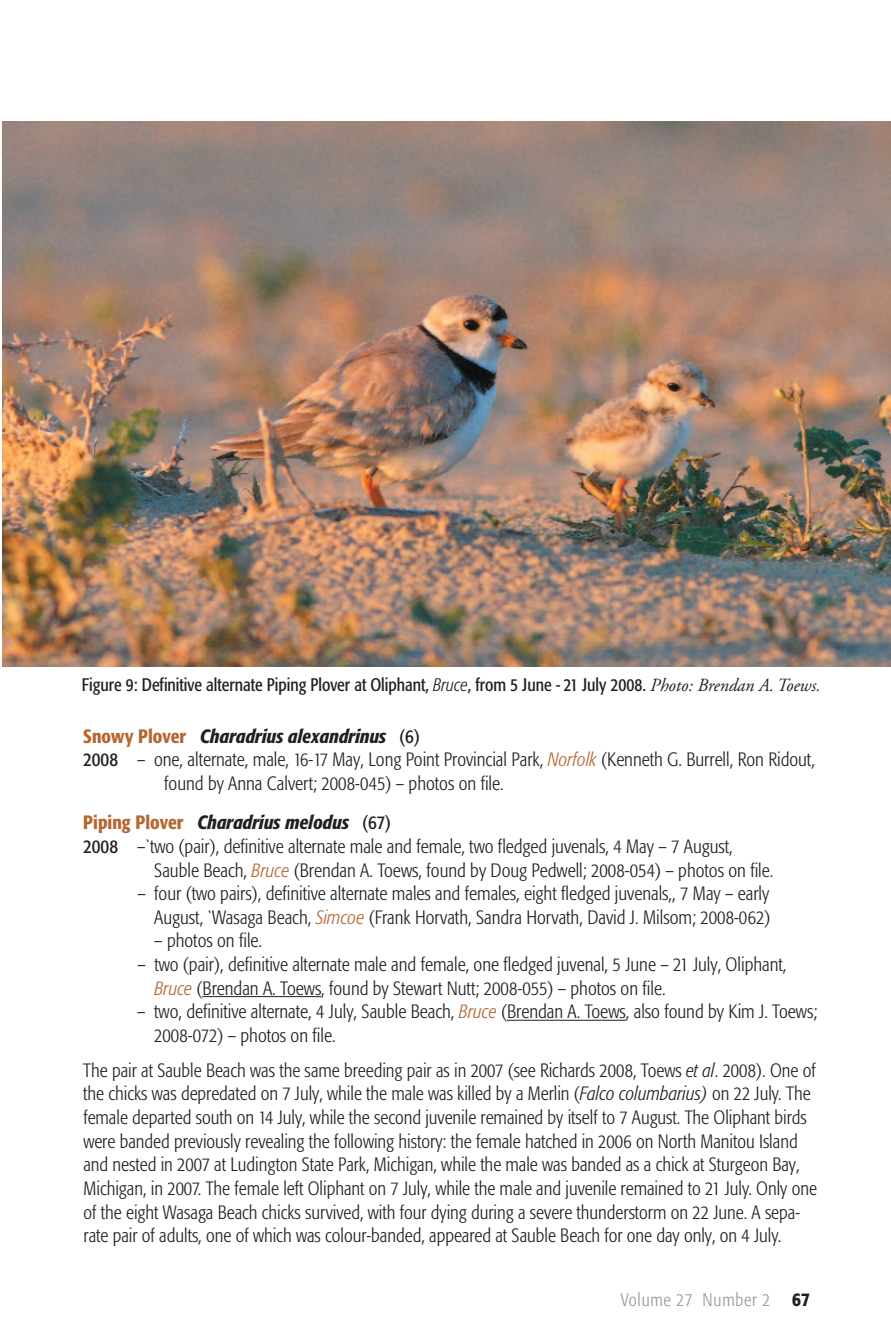
<style>
.page{position:relative;width:891px;height:1337px;background:#fff}
.page>*{position:absolute;margin:0;border:0;box-sizing:border-box;transform-origin:0 0}
.t1{font:300 condensed 19.12px/23.6px "Formata";color:#231f20}
.t2{font:italic 500 condensed 19.12px "Formata";color:#231f20}
.t3{font:condensed 18px "Formata";color:#231f20}
.t4{font:300 condensed 18px "Formata";letter-spacing:.045em;color:#939598}
.s1{font-weight:300;font-style:italic}
.s2{font-family:"Adobe Garamond";font-style:italic;font-stretch:normal;font-size:18.45px}
.s3{font-style:normal;color:#b56730}
.s4{font-weight:400;font-style:normal}
.s5{font-weight:400}
.s6{font-style:italic;color:#b56730}
.s7{font-style:italic}
.s8{font-weight:500;font-size:19.12px;color:#231f20}
</style>
<div class="page">
<hr style="left:202px;top:996px;width:119px;height:1px;background:#231f20">
<hr style="left:507px;top:1019px;width:119px;height:1px;background:#231f20">
<img style="left:2px;top:122px;width:889px;height:545px">
<p class="t3" style="left:82px;top:677px;width:740px">Figure 9: Definitive alternate Piping Plover at Oliphant, <span class="s1">Bruce</span>, from 5 June - 21 July 2008. <span class="s2">Photo: Brendan A.Toews.</span></p>
<p class="t2" style="left:83px;top:728px;width:338px"><span class="s3">Snowy Plover</span> Charadrius alexandrinus <span class="s4">(6)</span></p>
<p class="t1" style="left:83px;top:749px;width:733px"><span class="s5">2008</span> – one, alternate, male, 16-17 May, Long Point Provincial Park, <span class="s6">Norfolk</span> (Kenneth G. Burrell, Ron Ridout,</p>
<p class="t1" style="left:164px;top:773px;width:341px">found by Anna Calvert; 2008-045) – photos on file.</p>
<p class="t2" style="left:83px;top:815px;width:309px"><span class="s3">Piping Plover</span> Charadrius melodus <span class="s4">(67)</span></p>
<p class="t1" style="left:83px;top:836px;width:651px"><span class="s5">2008</span> –`two (pair), definitive alternate male and female, two fledged juvenals, 4 May – 7 August,</p>
<p class="t1" style="left:154px;top:859px;width:621px">Sauble Beach, <span class="s6">Bruce</span> (Brendan A. Toews, found by Doug Pedwell; 2008-054) – photos on file.</p>
<p class="t1" style="left:137px;top:883px;width:635px;text-align:right">– four (two pairs), definitive alternate males and females, eight fledged juvenals,, 7 May – early<br>August, `Wasaga Beach, <span class="s6">Simcoe</span> (Frank Horvath, Sandra Horvath, David J. Milsom; 2008-062)</p>
<p class="t1" style="left:154px;top:930px;width:109px">– photos on file.</p>
<p class="t1" style="left:154px;top:954px;width:634px;text-indent:-17px">– two (pair), definitive alternate male and female, one fledged juvenal, 5 June – 21 July, Oliphant,<br><span class="s6">Bruce</span> (Brendan A. Toews, found by Stewart Nutt; 2008-055) – photos on file.</p>
<p class="t1" style="left:154px;top:1001px;width:665px;text-indent:-17px">– two, definitive alternate, 4 July, Sauble Beach, <span class="s6">Bruce</span> (Brendan A. Toews, also found by Kim J. Toews;<br>2008-072) – photos on file.</p>
<p class="t1" style="left:83px;top:1059px;width:735px">The pair at Sauble Beach was the same breeding pair as in 2007 (see Richards 2008, Toews <span class="s7">et al</span>. 2008). One of the chicks was depredated on 7 July, while the male was killed by a Merlin (<span class="s7">Falco columbarius)</span> on 22 July. The female departed south on 14 July, while the second juvenile remained by itself to 7 August. The Oliphant birds were banded previously revealing the following history: the female hatched in 2006 on North Manitou Island and nested in 2007 at Ludington State Park, Michigan, while the male was banded as a chick at Sturgeon Bay, Michigan, in 2007. The female left Oliphant on 7 July, while the male and juvenile remained to 21 July. Only one of the eight Wasaga Beach chicks survived, with four dying during a severe thunderstorm on 22 June. A sepa&shy;rate pair of adults, one of which was colour-banded, appeared at Sauble Beach for one day only, on 4 July.</p>
<p class="t4" style="left:621px;top:1292px;width:191px">Volume 27 Number 2 <span class="s8">67</span></p>
</div>
